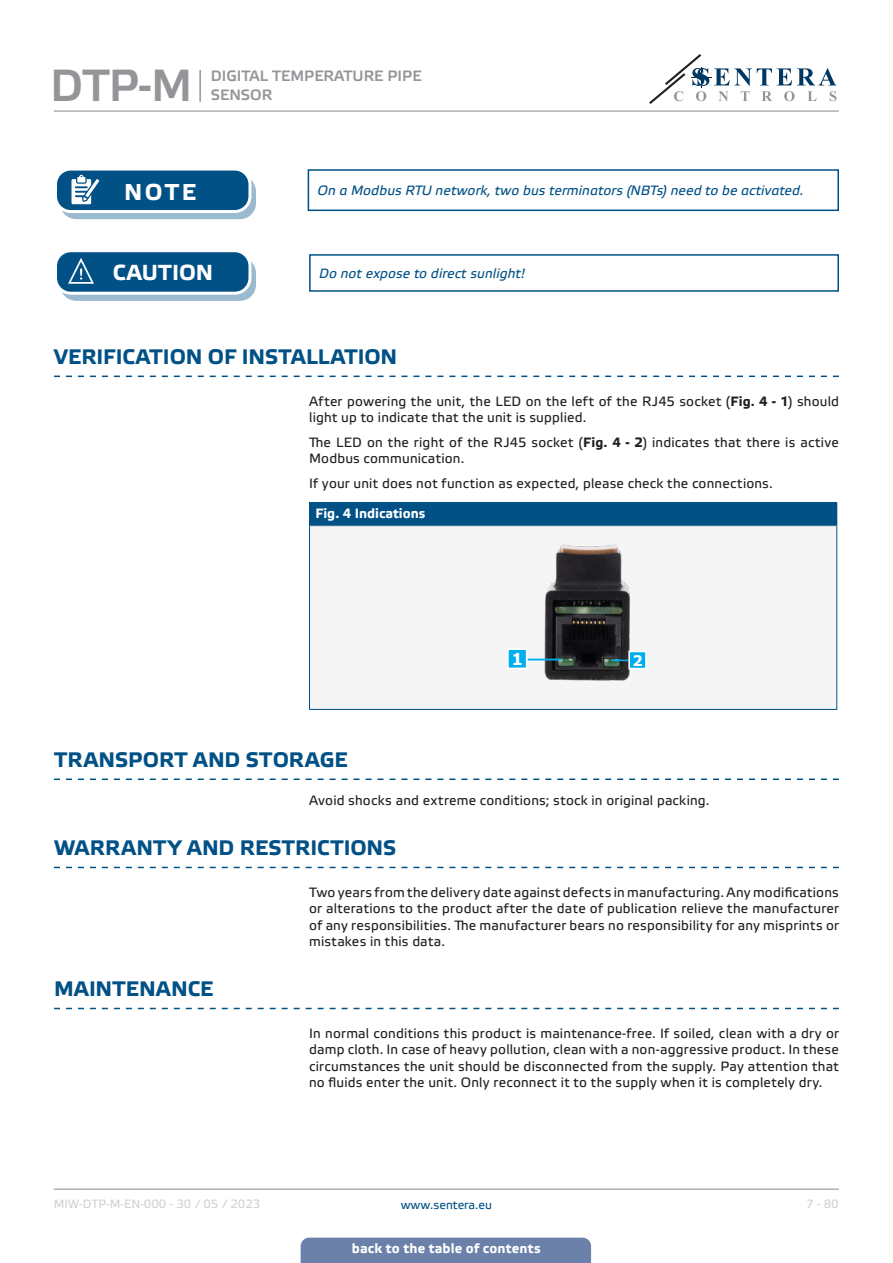
<style>
.page{position:relative;width:893px;height:1263px;background:#fff}
.page>*{position:absolute;margin:0;border:0;box-sizing:border-box;transform-origin:0 0}
.t1{font:45px "Etelka Medium Pro";color:#939598}
.t2{font:700 22.95px "Etelka Text Pro";color:#fff}
.t3{font:700 21.75px "Etelka Text Pro";letter-spacing:.005em;color:#fff}
.t4{font:700 21px "Etelka Text Pro";letter-spacing:.005em;color:#015186}
.t5{font:700 16.5px "Verdana";color:#fff}
.t6{font:15px/19.5px "Etelka Medium Pro";color:#939598}
.t7{font:700 14.55px "Verdana";color:#fff}
.body{font:13.5px/16.2px "Etelka Text Pro";letter-spacing:.015em;color:#231f20}
.attention{font:italic 13.5px "Etelka Text Pro";letter-spacing:.01em;color:#015186}
.head-table{font:700 13.5px "Etelka Text Pro";letter-spacing:.01em;color:#fff}
.t8{font:12px "Etelka Text Pro";color:#d1d2d4}
.t9{font:12px "Etelka Text Pro";color:#015186}
.s1{font-weight:700}
</style>
<div class="page">
<hr style="left:54px;top:111px;width:785px;height:1px;background:#939598">
<hr style="left:54px;top:1188px;width:785px;height:2px;background:#939598">
<svg style="left:649px;top:54px;width:187px;height:50px"></svg>
<div style="left:301px;top:1237px;width:290px;height:26px;background:#6c81aa"></div>
<hr style="left:199px;top:70px;width:2px;height:32px;background:#939598">
<div style="left:308px;top:169px;width:531px;height:42px;border:2px solid #015186"></div>
<div style="left:61px;top:176px;width:194px;height:43px;background:#9abacf;border-radius:15px"></div>
<div style="left:60px;top:175px;width:196px;height:44px;border:1px solid #015186;border-radius:15px"></div>
<div style="left:56px;top:169px;width:194px;height:43px;background:#015186;border-radius:15px"></div>
<div style="left:54px;top:168px;width:197px;height:45px;border:3px solid #fff;border-radius:15px"></div>
<svg style="left:71px;top:175px;width:34px;height:37px"></svg>
<div style="left:309px;top:254px;width:530px;height:38px;border:2px solid #015186"></div>
<div style="left:61px;top:258px;width:194px;height:42px;background:#9abacf;border-radius:15px"></div>
<div style="left:60px;top:257px;width:196px;height:44px;border:1px solid #015186;border-radius:15px"></div>
<div style="left:56px;top:251px;width:194px;height:42px;background:#015186;border-radius:15px"></div>
<div style="left:54px;top:249px;width:197px;height:46px;border:3px solid #fff;border-radius:15px"></div>
<svg style="left:67px;top:258px;width:38px;height:36px"></svg>
<svg style="left:54px;top:376px;width:785px;height:1px"></svg>
<div style="left:309px;top:503px;width:528px;height:23px;background:#015186"></div>
<div style="left:309px;top:526px;width:528px;height:183px;background:#f5f5f6"></div>
<hr style="left:309px;top:502px;width:528px;height:1px;background:#015186">
<hr style="left:309px;top:526px;width:1px;height:183px;background:#015186">
<hr style="left:836px;top:526px;width:1px;height:183px;background:#015186">
<hr style="left:309px;top:709px;width:528px;height:1px;background:#015186">
<hr style="left:310px;top:526px;width:526px;height:1px;background:#d1d2d4">
<img style="left:528px;top:532px;width:310px;height:171px">
<hr style="left:527px;top:659px;width:34px;height:1px;background:#00aeef">
<div style="left:508px;top:649px;width:19px;height:19px;background:#00aeef"></div>
<div style="left:507px;top:648px;width:21px;height:21px;border:2px solid #fff"></div>
<hr style="left:611px;top:659px;width:31px;height:2px;background:#00aeef">
<div style="left:629px;top:651px;width:17px;height:18px;background:#00aeef"></div>
<div style="left:628px;top:651px;width:19px;height:18px;border:2px solid #fff"></div>
<svg style="left:54px;top:778px;width:785px;height:2px"></svg>
<svg style="left:54px;top:867px;width:785px;height:1px"></svg>
<svg style="left:54px;top:1008px;width:785px;height:1px"></svg>
<h1 class="t1" style="left:50px;top:61px;width:144px">DTP-M</h1>
<p class="t6" style="left:211px;top:67px;width:212px">DIGITAL TEMPERATURE PIPE<br>SENSOR</p>
<p class="t2" style="left:124px;top:179px;width:73px">NOTE</p>
<p class="attention" style="left:318px;top:183px;width:488px">On a Modbus RTU network, two bus terminators (NBTs) need to be activated.</p>
<p class="t3" style="left:113px;top:260px;width:102px">CAUTION</p>
<p class="attention" style="left:319px;top:266px;width:208px">Do not expose to direct sunlight!</p>
<p class="t4" style="left:54px;top:345px;width:345px">VERIFICATION OF INSTALLATION</p>
<p class="body" style="left:309px;top:394px;width:531px">After powering the unit, the LED on the left of the RJ45 socket (<span class="s1">Fig. 4 - 1</span>) should light up to indicate that the unit is supplied.</p>
<p class="body" style="left:309px;top:435px;width:531px">The LED on the right of the RJ45 socket (<span class="s1">Fig. 4 - 2</span>) indicates that there is active<br>Modbus communication.</p>
<p class="body" style="left:309px;top:476px;width:465px">If your unit does not function as expected, please check the connections.</p>
<p class="head-table" style="left:315px;top:506px;width:111px">Fig. 4 Indications</p>
<p class="t5" style="left:511px;top:647px;width:13px">1</p>
<p class="t7" style="left:632px;top:650px;width:12px">2</p>
<p class="t4" style="left:54px;top:748px;width:295px">TRANSPORT AND STORAGE</p>
<p class="body" style="left:309px;top:793px;width:402px">Avoid shocks and extreme conditions; stock in original packing.</p>
<p class="t4" style="left:54px;top:836px;width:344px">WARRANTY AND RESTRICTIONS</p>
<p class="body" style="left:309px;top:885px;width:531px;text-align:justify">Two years from the delivery date against defects in manufacturing. Any modifications or alterations to the product after the date of publication relieve the manufacturer of any responsibilities. The manufacturer bears no responsibility for any misprints or mistakes in this data.</p>
<p class="t4" style="left:54px;top:977px;width:161px">MAINTENANCE</p>
<p class="body" style="left:309px;top:1026px;width:531px;text-align:justify">In normal conditions this product is maintenance-free. If soiled, clean with a dry or damp cloth. In case of heavy pollution, clean with a non‑aggressive product. In these circumstances the unit should be disconnected from the supply. Pay attention that no fluids enter the unit. Only reconnect it to the supply when it is completely dry.</p>
<p class="t8" style="left:54px;top:1197px;width:208px">MIW-DTP-M-EN-000 - 30 / 05 / 2023</p>
<p class="t9" style="left:401px;top:1198px;width:93px">www.sentera.eu</p>
<p class="t8" style="left:806px;top:1197px;width:34px">7 - 80</p>
<p class="head-table" style="left:352px;top:1240px;width:190px">back to the table of contents</p>
</div>
